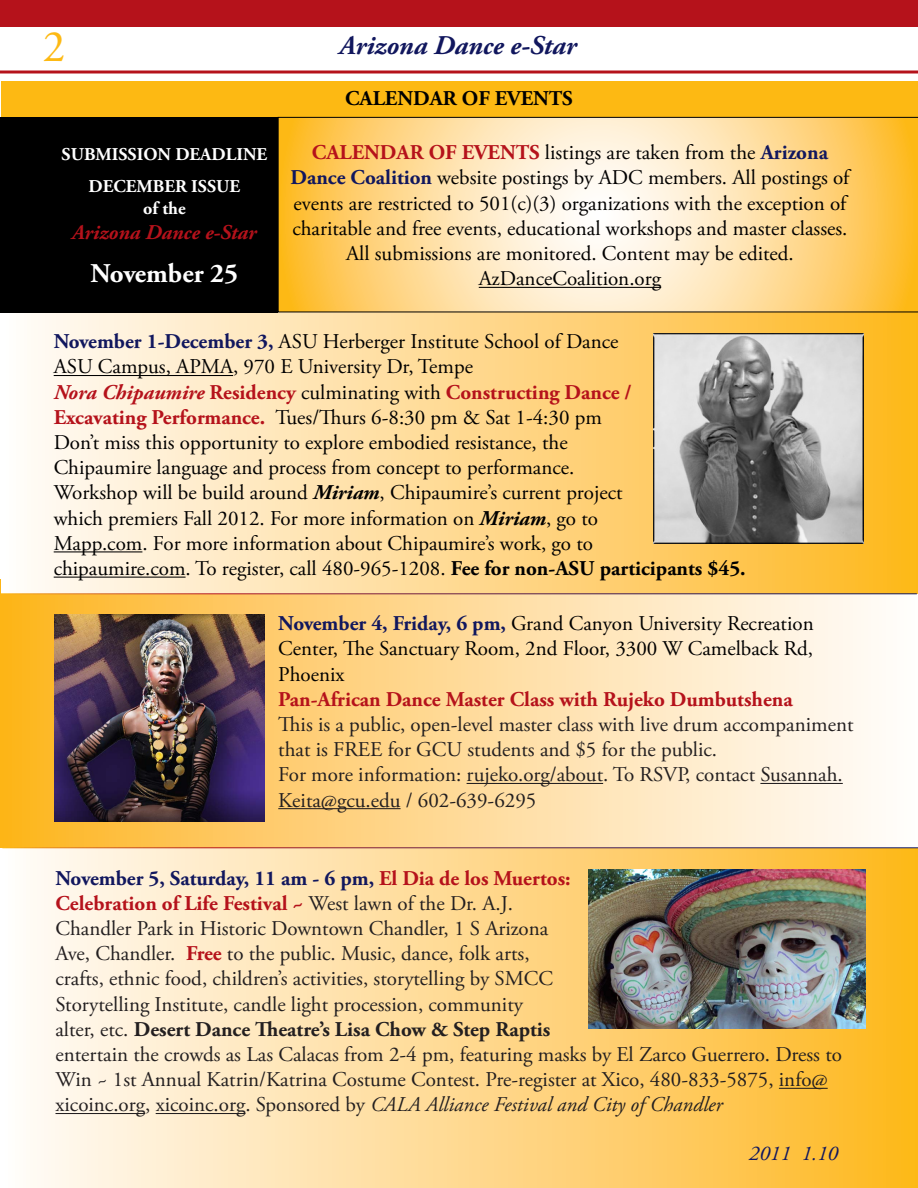
<style>
.page{position:relative;width:918px;height:1188px;background:#fff}
.page>*{position:absolute;margin:0;border:0;box-sizing:border-box;transform-origin:0 0}
.t1{font:45px "Adobe Garamond Pro";color:#fdb913}
.t2{font:italic 700 27px "Adobe Garamond Pro";color:#11175e}
.t3{font:700 27px "Adobe Garamond Pro";color:#fff}
.t4{font:21px/25.2px "Adobe Garamond Pro";color:#000}
.t5{font:21px/25.2px "Adobe Garamond Pro";color:#231f20}
.t6{font:700 21px "Adobe Garamond Pro";color:#b5121b}
.t7{font:italic 700 21px "Adobe Garamond Pro";color:#b5121b}
.t8{font:700 21px "Adobe Garamond Pro";color:#000}
.t9{font:italic 21px "Adobe Garamond Pro";color:#11175e}
.t10{font:700 18px/32.4px "Adobe Garamond Pro";color:#fff;text-align:center}
.s1{font-weight:700;color:#b5121b}
.s2{font-weight:700;color:#11175e}
.s3{font-weight:700;font-style:italic;color:#b5121b}
.s4{font-weight:700;font-style:italic}
.s5{font-weight:700}
.s6{font-style:italic}
</style>
<div class="page">
<svg style="left:0;top:70px;width:918px;height:4px;background:#c74d53"></svg>
<div style="left:0;top:0;width:917px;height:26px;background:#b5121b"></div>
<div style="left:1px;top:848px;width:917px;height:340px;background:linear-gradient(to right,#fffcfd,#feb822)"></div>
<div style="left:0;top:580px;width:918px;height:268px;background:linear-gradient(to right,#fab225,#fff)"></div>
<div style="left:1px;top:312px;width:917px;height:282px;background:linear-gradient(to right,#fffbfd,#ffb822)"></div>
<div style="left:1px;top:81px;width:917px;height:36px;background:#fdb913"></div>
<hr style="left:54px;top:375px;width:179px;height:1px;background:#000">
<hr style="left:54px;top:551px;width:88px;height:1px;background:#000">
<hr style="left:54px;top:577px;width:132px;height:1px;background:#000">
<svg style="left:278px;top:117px;width:640px;height:195px;background:#fcdb99"></svg>
<div style="left:0;top:117px;width:278px;height:195px;background:#000"></div>
<hr style="left:0;top:594px;width:917px;height:1px;background:#fff">
<hr style="left:779px;top:1088px;width:49px;height:1px;background:#231f20">
<hr style="left:56px;top:1113px;width:89px;height:1px;background:#231f20">
<hr style="left:156px;top:1113px;width:89px;height:1px;background:#231f20">
<img style="left:653px;top:333px;width:211px;height:211px">
<img style="left:589px;top:869px;width:277px;height:160px">
<hr style="left:2px;top:848px;width:916px;height:1px;background:#fff">
<hr style="left:467px;top:783px;width:136px;height:1px;background:#231f20">
<hr style="left:760px;top:783px;width:83px;height:1px;background:#231f20">
<hr style="left:278px;top:808px;width:123px;height:1px;background:#231f20">
<img style="left:54px;top:615px;width:211px;height:206px">
<h1 class="t1" style="left:43px;top:20px;width:24px">2</h1>
<p class="t2" style="left:340px;top:30px;width:238px">Arizona Dance e-Star</p>
<p class="t8" style="left:345px;top:86px;width:229px">CALENDAR OF EVENTS</p>
<p class="t10" style="left:62px;top:138px;width:207px">SUBMISSION DEADLINE<br>DECEMBER ISSUE</p>
<p class="t10" style="left:143px;top:192px;width:44px">of the</p>
<p class="t7" style="left:72px;top:220px;width:186px">Arizona Dance e-Star</p>
<p class="t3" style="left:91px;top:258px;width:149px">November 25</p>
<p class="t4" style="left:291px;top:141px;width:560px;text-align:center"><span class="s1">CALENDAR OF EVENTS</span> listings are taken from the <span class="s2">Arizona Dance Coalition</span> website postings by ADC members. All postings of events are restricted to 501(c)(3) organizations with the exception of charitable and free events, educational workshops and master classes.<br>All submissions are monitored. Content may be edited.<br>AzDanceCoalition.org</p>
<p class="t4" style="left:54px;top:330px;width:694px"><span class="s2">November 1-December 3,</span> ASU Herberger Institute School of Dance<br>ASU Campus, APMA, 970 E University Dr, Tempe<br><span class="s3">Nora Chipaumire</span> <span class="s1">Residency</span> culminating with <span class="s1">Constructing Dance /<br>Excavating Performance.</span> Tues/Thurs 6-8:30 pm &amp; Sat 1-4:30 pm<br>Don’t miss this opportunity to explore embodied resistance, the<br>Chipaumire language and process from concept to performance.<br>Workshop will be build around <span class="s4">Miriam</span>, Chipaumire’s current project<br>which premiers Fall 2012. For more information on <span class="s4">Miriam</span>, go to<br>Mapp.com. For more information about Chipaumire’s work, go to<br>chipaumire.com. To register, call 480-965-1208. <span class="s5">Fee for non-ASU participants $45.</span></p>
<p class="t4" style="left:278px;top:612px;width:537px;text-align:justify"><span class="s2">November 4, Friday, 6 pm,</span> Grand Canyon University Recreation Center, The Sanctuary Room, 2nd Floor, 3300 W Camelback Rd, Phoenix</p>
<p class="t6" style="left:278px;top:687px;width:516px">Pan-African Dance Master Class with Rujeko Dumbutshena</p>
<p class="t5" style="left:278px;top:712px;width:577px">This is a public, open-level master class with live drum accompaniment that is FREE for GCU students and $5 for the public.<br>For more information: rujeko.org/about. To RSVP, contact Susannah.<br>Keita@gcu.edu / 602-639-6295</p>
<p class="t5" style="left:56px;top:866px;width:788px"><span class="s2">November 5, Saturday, 11 am - 6 pm,</span> <span class="s1">El Dia de los Muertos:<br>Celebration of Life Festival ~</span> West lawn of the Dr. A.J.<br>Chandler Park in Historic Downtown Chandler, 1 S Arizona<br>Ave, Chandler. <span class="s1">Free</span> to the public. Music, dance, folk arts,<br>crafts, ethnic food, children’s activities, storytelling by SMCC<br>Storytelling Institute, candle light procession, community<br>alter, etc. <span class="s5">Desert Dance Theatre’s Lisa Chow &amp; Step Raptis<br></span>entertain the crowds as Las Calacas from 2-4 pm, featuring masks by El Zarco Guerrero. Dress to Win ~ 1st Annual Katrin/Katrina Costume Contest. Pre-register at Xico, 480-833-5875, info@ xicoinc.org, xicoinc.org. Sponsored by <span class="s6">CALA Alliance Festival and City of Chandler</span></p>
<p class="t9" style="left:749px;top:1140px;width:91px">2011 1.10</p>
</div>
